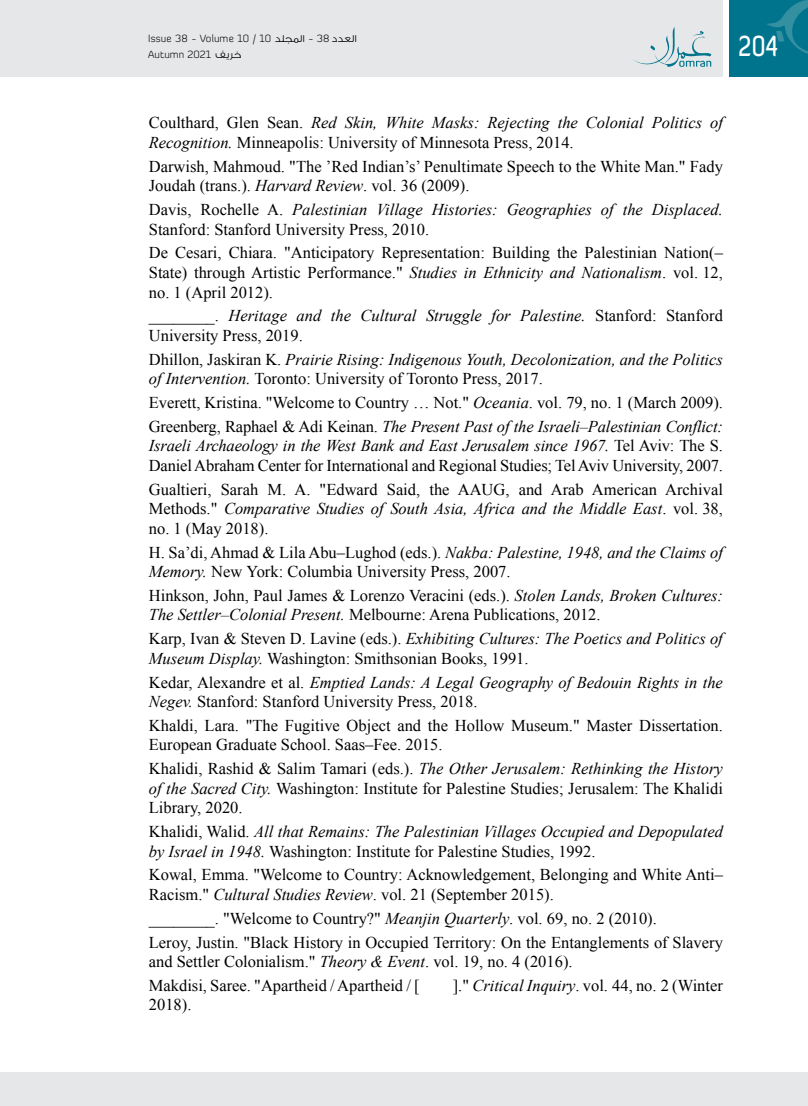
<style>
.page{position:relative;width:808px;height:1106px;background:#fff}
.page>*{position:absolute;margin:0;border:0;box-sizing:border-box;transform-origin:0 0}
.t1{font:500 28.5px "Diavlo";color:#fff;scale:.75 1}
.t2{font:16.5px/19.5px "Times New Roman";color:#000}
.t3{font:italic 16.5px/19.5px "Times New Roman";color:#000}
.t4{font:300 10.5px "Diavlo";letter-spacing:.005em;color:#000}
.s1{font-family:"GESS Two"}
.s2{font-style:italic}
.s3{font-style:normal}
</style>
<div class="page">
<div style="left:729px;top:0;width:79px;height:77px;background:#00748d"></div>
<div style="left:0;top:0;width:722px;height:77px;background:#e6e7e8"></div>
<svg style="left:767px;top:0;width:41px;height:54px"></svg>
<svg style="left:633px;top:27px;width:78px;height:40px"></svg>
<div style="left:0;top:1071px;width:808px;height:35px;background:#e6e7e8"></div>
<p class="t4" style="left:148px;top:32px;width:210px">Issue 38 - Volume 1 0 / 1 0 <span class="s1">د جل م</span> -<span class="s1">ا ل</span> 3 8 <span class="s1">دد ع ا ل</span></p>
<h1 class="t1" style="left:738px;top:28px;width:54px">204</h1>
<p class="t4" style="left:148px;top:48px;width:95px">Autumn 2021 <span class="s1">ف خر ي</span></p>
<p class="t2" style="left:149px;top:113px;width:576px">Coulthard, Glen Sean. <span class="s2">Red Skin, White Masks: Rejecting the Colonial Politics of<br>Recognition.</span> Minneapolis: University of Minnesota Press, 2014.</p>
<p class="t2" style="left:149px;top:156px;width:576px">Darwish, Mahmoud. "The ’Red Indian’s’ Penultimate Speech to the White Man." Fady<br>Joudah (trans.). <span class="s2">Harvard Review</span>. vol. 36 (2009).</p>
<p class="t2" style="left:149px;top:199px;width:576px">Davis, Rochelle A. <span class="s2">Palestinian Village Histories: Geographies of the Displaced.<br></span>Stanford: Stanford University Press, 2010.</p>
<p class="t2" style="left:149px;top:243px;width:576px;text-align:justify">De Cesari, Chiara. "Anticipatory Representation: Building the Palestinian Nation(– State) through Artistic Performance." <span class="s2">Studies in Ethnicity and Nationalism</span>. vol. 12, no. 1 (April 2012).</p>
<p class="t2" style="left:149px;top:306px;width:576px">________. <span class="s2">Heritage and the Cultural Struggle for Palestine.</span> Stanford: Stanford<br>University Press, 2019.</p>
<p class="t3" style="left:149px;top:349px;width:576px"><span class="s3">Dhillon, Jaskiran K.</span> Prairie Rising: Indigenous Youth, Decolonization, and the Politics of Intervention. <span class="s3">Toronto: University of Toronto Press, 2017.</span></p>
<p class="t2" style="left:149px;top:390px;width:576px;line-height:23.9px">Everett, Kristina. "Welcome to Country … Not." <span class="s2">Oceania</span>. vol. 79, no. 1 (March 2009).<br>Greenberg, Raphael &amp; Adi Keinan. <span class="s2">The Present Past of the Israeli–Palestinian Conflict:</span></p>
<p class="t2" style="left:149px;top:436px;width:576px"><span class="s2">Israeli Archaeology in the West Bank and East Jerusalem since 1967.</span> Tel Aviv: The S.<br>Daniel Abraham Center for International and Regional Studies; Tel Aviv University, 2007.</p>
<p class="t2" style="left:149px;top:479px;width:576px;text-align:justify">Gualtieri, Sarah M. A. "Edward Said, the AAUG, and Arab American Archival Methods." <span class="s2">Comparative Studies of South Asia, Africa and the Middle East</span>. vol. 38, no. 1 (May 2018).</p>
<p class="t2" style="left:149px;top:542px;width:575px">H. Sa’di, Ahmad &amp; Lila Abu–Lughod (eds.). <span class="s2">Nakba: Palestine, 1948, and the Claims of<br>Memory.</span> New York: Columbia University Press, 2007.</p>
<p class="t2" style="left:149px;top:585px;width:576px">Hinkson, John, Paul James &amp; Lorenzo Veracini (eds.). <span class="s2">Stolen Lands, Broken Cultures:<br>The Settler–Colonial Present.</span> Melbourne: Arena Publications, 2012.</p>
<p class="t2" style="left:149px;top:628px;width:575px">Karp, Ivan &amp; Steven D. Lavine (eds.). <span class="s2">Exhibiting Cultures: The Poetics and Politics of<br>Museum Display.</span> Washington: Smithsonian Books, 1991.</p>
<p class="t2" style="left:149px;top:672px;width:576px">Kedar, Alexandre et al. <span class="s2">Emptied Lands: A Legal Geography of Bedouin Rights in the<br>Negev.</span> Stanford: Stanford University Press, 2018.</p>
<p class="t2" style="left:149px;top:715px;width:576px">Khaldi, Lara. "The Fugitive Object and the Hollow Museum." Master Dissertation.<br>European Graduate School. Saas–Fee. 2015.</p>
<p class="t2" style="left:149px;top:758px;width:576px;text-align:justify">Khalidi, Rashid &amp; Salim Tamari (eds.). <span class="s2">The Other Jerusalem: Rethinking the History of the Sacred City.</span> Washington: Institute for Palestine Studies; Jerusalem: The Khalidi Library, 2020.</p>
<p class="t3" style="left:149px;top:821px;width:576px"><span class="s3">Khalidi, Walid.</span> All that Remains: The Palestinian Villages Occupied and Depopulated by Israel in 1948. <span class="s3">Washington: Institute for Palestine Studies, 1992.</span></p>
<p class="t2" style="left:149px;top:864px;width:576px">Kowal, Emma. "Welcome to Country: Acknowledgement, Belonging and White Anti–<br>Racism." <span class="s2">Cultural Studies Review</span>. vol. 21 (September 2015).</p>
<p class="t2" style="left:149px;top:906px;width:576px;line-height:23.9px">________. "Welcome to Country?" <span class="s2">Meanjin Quarterly</span>. vol. 69, no. 2 (2010).<br>Leroy, Justin. "Black History in Occupied Territory: On the Entanglements of Slavery</p>
<p class="t2" style="left:149px;top:949px;width:425px;line-height:23.9px">and Settler Colonialism." <span class="s2">Theory &amp; Event</span>. vol. 19, no. 4 (2016).<br>Makdisi, Saree. "Apartheid / Apartheid / [</p>
<p class="t2" style="left:453px;top:975px;width:272px">]." <span class="s2">Critical Inquiry</span>. vol. 44, no. 2 (Winter</p>
<p class="t2" style="left:149px;top:994px;width:44px">2018).</p>
</div>
